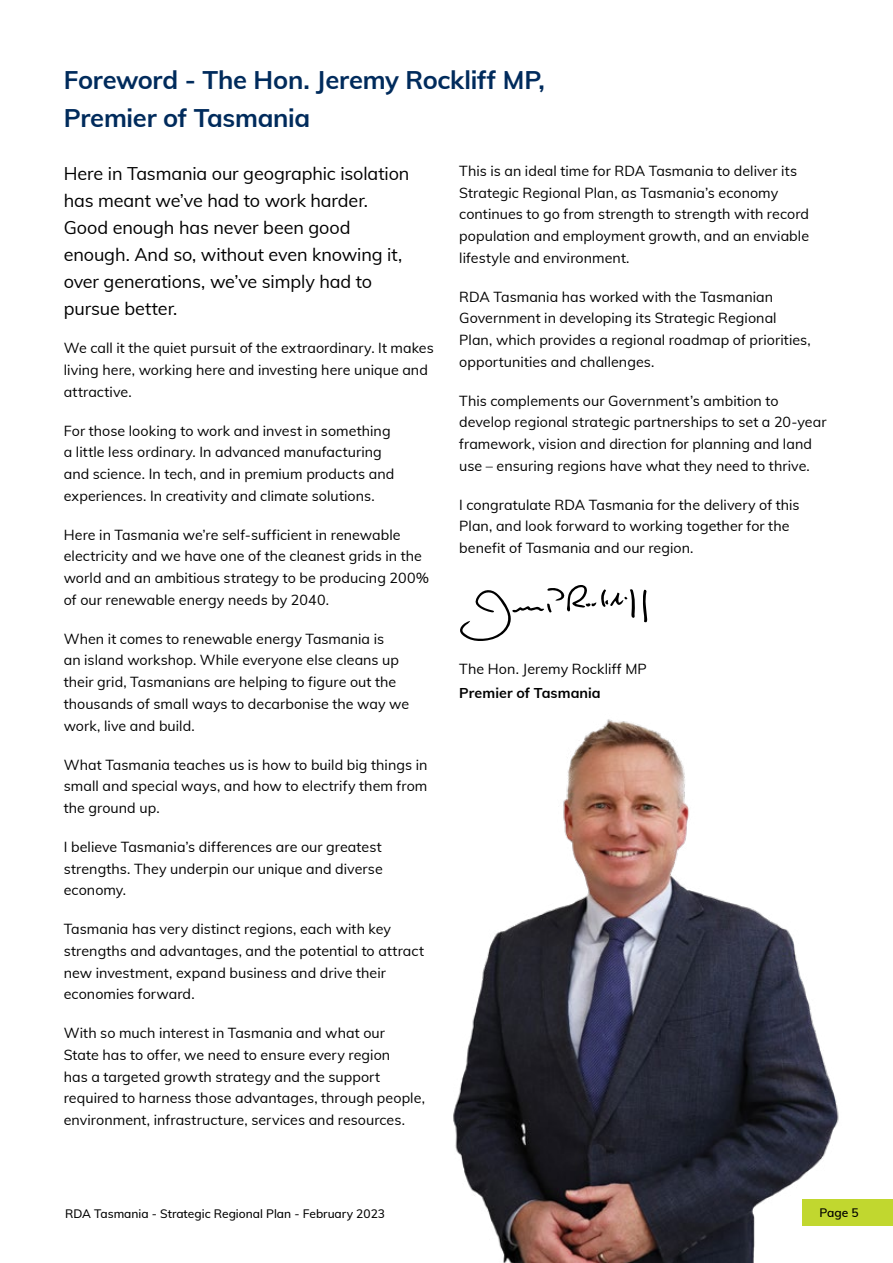
<style>
.page{position:relative;width:893px;height:1263px;background:#fff}
.page>*{position:absolute;margin:0;border:0;box-sizing:border-box;transform-origin:0 0}
.t1{font:700 25.5px/37.5px "Muli";letter-spacing:-.01em;color:#002b5c}
.t2{font:18px/27px "Muli";letter-spacing:-.005em;color:#000}
.t3{font:14.25px/21.8px "Muli";letter-spacing:.005em;color:#000}
.t4{font:700 14.25px "Muli";letter-spacing:.005em;color:#000}
.t5{font:500 12px "Muli";color:#000}
.t6{font:600 12px "Muli";color:#000}
</style>
<div class="page">
<svg style="left:643px;top:590px;width:4px;height:32px"></svg>
<svg style="left:460px;top:585px;width:175px;height:56px"></svg>
<img style="left:453px;top:719px;width:386px;height:544px">
<div style="left:802px;top:1199px;width:91px;height:27px;background:#c1d72f"></div>
<h1 class="t1" style="left:64px;top:60px;width:483px">Foreword - The Hon. Jeremy Rockliff MP,<br>Premier of Tasmania</h1>
<p class="t2" style="left:64px;top:159px;width:347px">Here in Tasmania our geographic isolation has meant we’ve had to work harder.<br>Good enough has never been good enough. And so, without even knowing it, over generations, we’ve simply had to pursue better.</p>
<p class="t3" style="left:64px;top:337px;width:371px">We call it the quiet pursuit of the extraordinary. It makes living here, working here and investing here unique and attractive.</p>
<p class="t3" style="left:64px;top:419px;width:332px">For those looking to work and invest in something a little less ordinary. In advanced manufacturing and science. In tech, and in premium products and experiences. In creativity and climate solutions.</p>
<p class="t3" style="left:64px;top:523px;width:367px">Here in Tasmania we’re self-sufficient in renewable electricity and we have one of the cleanest grids in the world and an ambitious strategy to be producing 200% of our renewable energy needs by 2040.</p>
<p class="t3" style="left:64px;top:627px;width:347px">When it comes to renewable energy Tasmania is<br>an island workshop. While everyone else cleans up their grid, Tasmanians are helping to figure out the thousands of small ways to decarbonise the way we work, live and build.</p>
<p class="t3" style="left:64px;top:753px;width:365px;text-align:justify">What Tasmania teaches us is how to build big things in small and special ways, and how to electrify them from the ground up.</p>
<p class="t3" style="left:64px;top:835px;width:320px;text-align:justify">I believe Tasmania’s differences are our greatest strengths. They underpin our unique and diverse economy.</p>
<p class="t3" style="left:64px;top:917px;width:362px">Tasmania has very distinct regions, each with key strengths and advantages, and the potential to attract new investment, expand business and drive their economies forward.</p>
<p class="t3" style="left:64px;top:1021px;width:363px">With so much interest in Tasmania and what our<br>State has to offer, we need to ensure every region<br>has a targeted growth strategy and the support required to harness those advantages, through people, environment, infrastructure, services and resources.</p>
<p class="t3" style="left:459px;top:159px;width:351px">This is an ideal time for RDA Tasmania to deliver its Strategic Regional Plan, as Tasmania’s economy continues to go from strength to strength with record population and employment growth, and an enviable lifestyle and environment.</p>
<p class="t3" style="left:459px;top:285px;width:353px">RDA Tasmania has worked with the Tasmanian Government in developing its Strategic Regional Plan, which provides a regional roadmap of priorities, opportunities and challenges.</p>
<p class="t3" style="left:459px;top:389px;width:369px">This complements our Government’s ambition to develop regional strategic partnerships to set a 20-year framework, vision and direction for planning and land use – ensuring regions have what they need to thrive.</p>
<p class="t3" style="left:459px;top:493px;width:342px">I congratulate RDA Tasmania for the delivery of this<br>Plan, and look forward to working together for the benefit of Tasmania and our region.</p>
<p class="t3" style="left:459px;top:657px;width:189px">The Hon. Jeremy Rockliff MP</p>
<p class="t4" style="left:459px;top:682px;width:143px">Premier of Tasmania</p>
<p class="t5" style="left:65px;top:1205px;width:322px">RDA Tasmania - Strategic Regional Plan - February 2023</p>
<p class="t6" style="left:819px;top:1204px;width:41px">Page 5</p>
</div>
